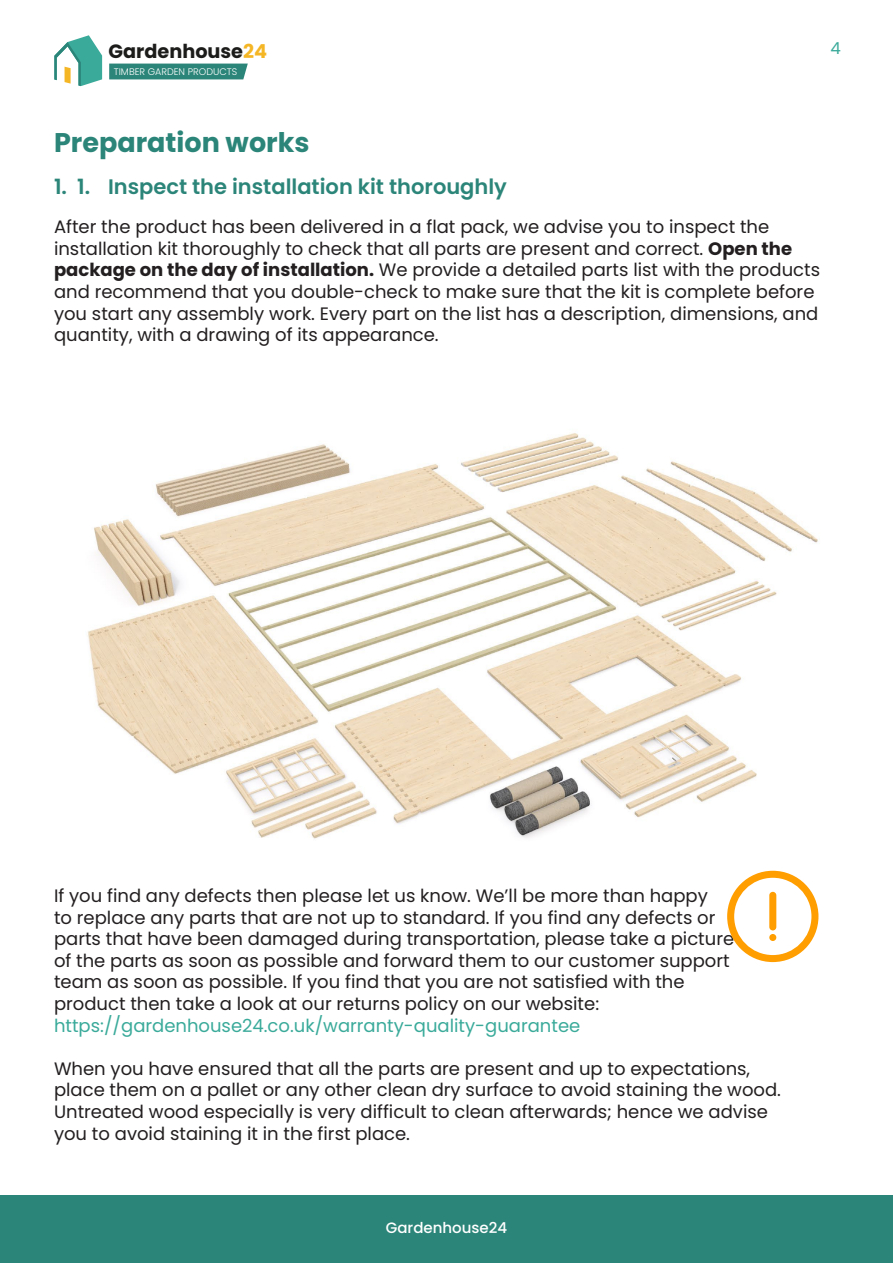
<style>
.page{position:relative;width:893px;height:1263px;background:#fff}
.page>*{position:absolute;margin:0;border:0;box-sizing:border-box;transform-origin:0 0}
.t1{font:700 27px "Poppins";color:#2c8579}
.t2{font:600 21px "Poppins";color:#2c8579}
.t3{font:700 19.2px "Poppins";color:#1c1c1b}
.t4{font:18px/21.6px "Poppins";color:#231f20}
.t5{font:18px "Poppins";color:#3aaa9a}
.t6{font:16.5px "Poppins";color:#3aaa9a}
.t7{font:500 15px "Poppins";color:#fff}
.t8{font:300 9.6px "Poppins";color:#fff}
.s1{color:#f5b625}
.s2{font-weight:700}
</style>
<div class="page">
<div style="left:109px;top:64px;width:139px;height:15px;background:#2c8579"></div>
<svg style="left:54px;top:35px;width:48px;height:51px"></svg>
<img style="left:88px;top:433px;width:730px;height:406px">
<svg style="left:727px;top:871px;width:91px;height:91px"></svg>
<div style="left:0;top:1195px;width:893px;height:68px;background:#2c8579"></div>
<p class="t3" style="left:109px;top:40px;width:160px">Gardenhouse<span class="s1">24</span></p>
<p class="t6" style="left:830px;top:39px;width:12px">4</p>
<p class="t8" style="left:114px;top:66px;width:125px">TIMBER GARDEN PRODUCTS</p>
<h1 class="t1" style="left:54px;top:127px;width:257px">Preparation works</h1>
<p class="t2" style="left:54px;top:175px;width:454px">1. 1. Inspect the installation kit thoroughly</p>
<p class="t4" style="left:54px;top:216px;width:768px">After the product has been delivered in a flat pack, we advise you to inspect the installation kit thoroughly to check that all parts are present and correct. <span class="s2">Open the package on the day of installation.</span> We provide a detailed parts list with the products and recommend that you double-check to make sure that the kit is complete before you start any assembly work. Every part on the list has a description, dimensions, and quantity, with a drawing of its appearance.</p>
<p class="t4" style="left:54px;top:885px;width:682px">If you find any defects then please let us know. We’ll be more than happy<br>to replace any parts that are not up to standard. If you find any defects or parts that have been damaged during transportation, please take a picture of the parts as soon as possible and forward them to our customer support team as soon as possible. If you find that you are not satisfied with the product then take a look at our returns policy on our website:</p>
<p class="t5" style="left:54px;top:1015px;width:528px">https://gardenhouse24.co.uk/warranty-quality-guarantee</p>
<p class="t4" style="left:54px;top:1058px;width:728px">When you have ensured that all the parts are present and up to expectations, place them on a pallet or any other clean dry surface to avoid staining the wood.<br>Untreated wood especially is very difficult to clean afterwards; hence we advise you to avoid staining it in the first place.</p>
<p class="t7" style="left:386px;top:1219px;width:123px">Gardenhouse24</p>
</div>
